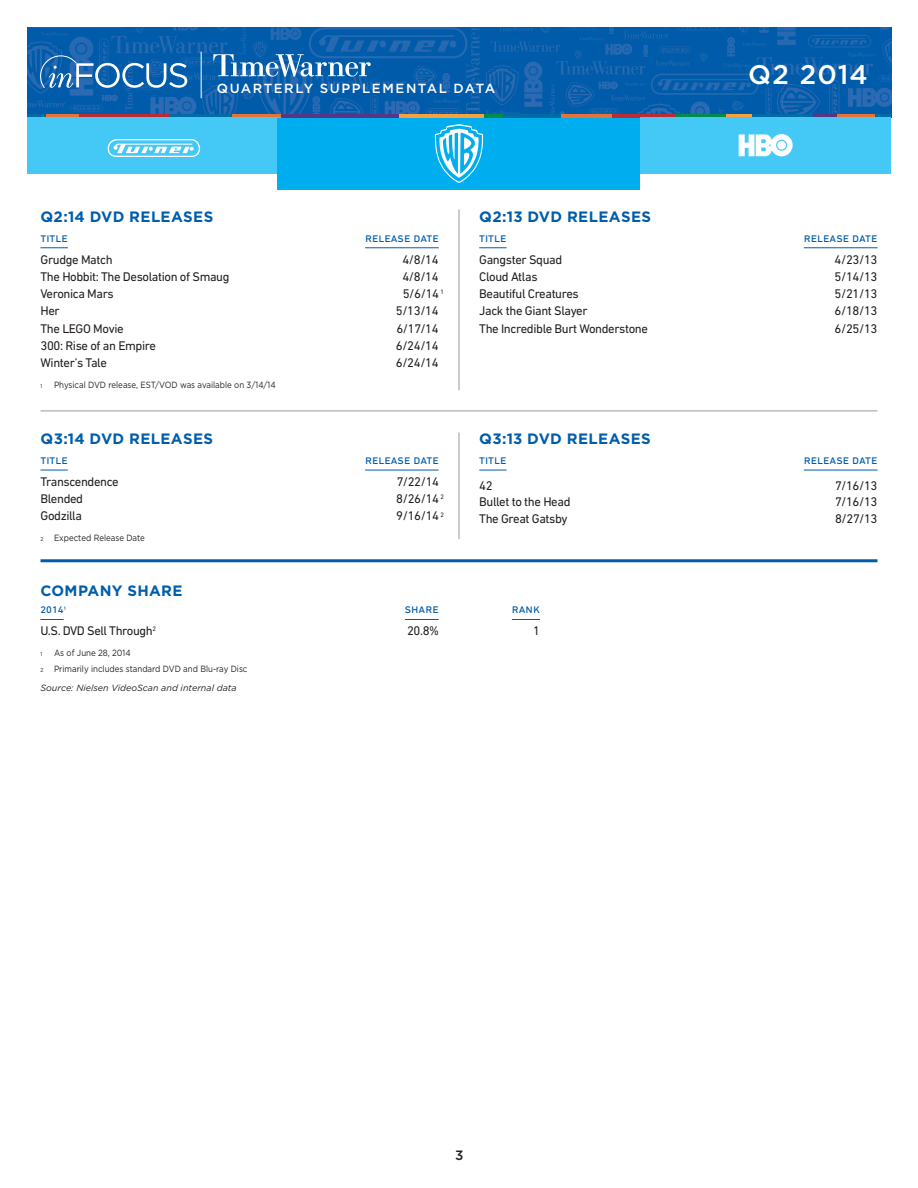
<style>
.page{position:relative;width:918px;height:1188px;background:#fff}
.page>*{position:absolute;margin:0;border:0;box-sizing:border-box;transform-origin:0 0}
.t1{font:500 26.85px "Gotham HTF";letter-spacing:.04em;color:#fff}
.subheads{font:700 15px "Gotham HTF";letter-spacing:.025em;color:#005daa}
.t2{font:500 13.5px "Gotham HTF";color:#231f20}
.t3{font:500 13.2px "Gotham HTF";letter-spacing:.115em;color:#fff}
._2_of_4_Metric{font:12.75px "DIN Next LT Pro";letter-spacing:-.03em;color:#231f20}
._2_Col_Metric{font:12.75px "DIN Next LT Pro";color:#005daa}
._2_Col_Metric_Body{font:12.75px "DIN Next LT Pro";letter-spacing:-.03em;color:#231f20}
._4_Col_Metric_Body{font:12.75px "DIN Next LT Pro";letter-spacing:-.03em;color:#231f20}
._4_Col_Metric{font:12.75px "DIN Next LT Pro";color:#005daa}
.t4{font:9px "Gotham HTF";color:#231f20;scale:.88 1}
.Source{font:italic 9px "Gotham HTF";color:#231f20}
.t5{font:5.7px "Gotham HTF";color:#231f20;scale:.88 1}
.s1{font-size:5.7px}
</style>
<div class="page">
<img style="left:27px;top:27px;width:864px;height:88px">
<svg style="left:40px;top:56px;width:147px;height:32px"></svg>
<hr style="left:201px;top:52px;width:1px;height:46px;background:#fff">
<svg style="left:213px;top:54px;width:158px;height:23px"></svg>
<hr style="left:27px;top:115px;width:19px;height:3px;background:#006ca5">
<hr style="left:46px;top:115px;width:33px;height:3px;background:#e47339">
<hr style="left:79px;top:115px;width:91px;height:3px;background:#b92c36">
<hr style="left:170px;top:115px;width:63px;height:3px;background:#006ca5">
<hr style="left:233px;top:115px;width:49px;height:3px;background:#e47339">
<hr style="left:282px;top:115px;width:118px;height:3px;background:#583686">
<hr style="left:400px;top:115px;width:85px;height:3px;background:#f5a13e">
<hr style="left:485px;top:115px;width:18px;height:3px;background:#008a4d">
<hr style="left:503px;top:115px;width:59px;height:3px;background:#006ca5">
<hr style="left:562px;top:115px;width:50px;height:3px;background:#e47339">
<hr style="left:612px;top:115px;width:63px;height:3px;background:#b92c36">
<hr style="left:675px;top:115px;width:51px;height:3px;background:#008a4d">
<hr style="left:726px;top:115px;width:27px;height:3px;background:#f5a13e">
<hr style="left:753px;top:115px;width:60px;height:3px;background:#006ca5">
<hr style="left:813px;top:115px;width:24px;height:3px;background:#583686">
<hr style="left:837px;top:115px;width:39px;height:3px;background:#e47339">
<hr style="left:876px;top:115px;width:15px;height:3px;background:#006ca5">
<div style="left:640px;top:118px;width:251px;height:56px;background:#44c8f5"></div>
<svg style="left:739px;top:134px;width:54px;height:22px"></svg>
<div style="left:27px;top:118px;width:254px;height:56px;background:#44c8f5"></div>
<svg style="left:108px;top:139px;width:92px;height:18px"></svg>
<div style="left:278px;top:118px;width:362px;height:72px;background:#00aeef"></div>
<svg style="left:435px;top:124px;width:49px;height:59px"></svg>
<hr style="left:459px;top:209px;width:1px;height:181px;background:#959ca2">
<svg style="left:40px;top:247px;width:28px;height:1px"></svg>
<hr style="left:365px;top:247px;width:74px;height:1px;background:#005daa">
<svg style="left:479px;top:247px;width:28px;height:1px"></svg>
<hr style="left:804px;top:247px;width:73px;height:1px;background:#005daa">
<hr style="left:459px;top:432px;width:1px;height:107px;background:#959ca2">
<svg style="left:40px;top:470px;width:28px;height:1px"></svg>
<hr style="left:365px;top:470px;width:74px;height:1px;background:#005daa">
<svg style="left:479px;top:470px;width:28px;height:1px"></svg>
<hr style="left:804px;top:470px;width:73px;height:1px;background:#005daa">
<hr style="left:40px;top:411px;width:838px;height:1px;background:#959ca2">
<svg style="left:40px;top:619px;width:24px;height:1px"></svg>
<hr style="left:405px;top:619px;width:34px;height:1px;background:#005daa">
<svg style="left:512px;top:619px;width:28px;height:1px"></svg>
<hr style="left:40px;top:559px;width:838px;height:3px;background:#005daa">
<p class="t3" style="left:217px;top:81px;width:280px">QUARTERLY SUPPLEMENTAL DATA</p>
<h1 class="t1" style="left:748px;top:59px;width:121px">Q2 2014</h1>
<p class="subheads" style="left:40px;top:208px;width:174px">Q2:14 DVD RELEASES</p>
<p class="_2_Col_Metric" style="left:40px;top:230px;width:29px">Title</p>
<p class="_2_Col_Metric" style="left:365px;top:230px;width:75px">Release Date</p>
<p class="_2_of_4_Metric" style="left:40px;top:252px;width:74px">Grudge Match</p>
<p class="_2_of_4_Metric" style="left:402px;top:252px;width:38px">4/8/14</p>
<p class="_2_of_4_Metric" style="left:40px;top:269px;width:191px">The Hobbit: The Desolation of Smaug</p>
<p class="_2_of_4_Metric" style="left:402px;top:269px;width:38px">4/8/14</p>
<p class="_2_of_4_Metric" style="left:40px;top:286px;width:75px">Veronica Mars</p>
<p class="_2_of_4_Metric" style="left:403px;top:286px;width:43px">5/6/14 <sup>1</sup></p>
<p class="_2_of_4_Metric" style="left:40px;top:304px;width:21px">Her</p>
<p class="_2_of_4_Metric" style="left:396px;top:304px;width:44px">5/13/14</p>
<p class="_2_of_4_Metric" style="left:40px;top:321px;width:85px">The LEGO Movie</p>
<p class="_2_of_4_Metric" style="left:396px;top:321px;width:44px">6/17/14</p>
<p class="_2_of_4_Metric" style="left:40px;top:338px;width:117px">300: Rise of an Empire</p>
<p class="_2_of_4_Metric" style="left:396px;top:338px;width:44px">6/24/14</p>
<p class="_2_of_4_Metric" style="left:40px;top:355px;width:68px">Winter’s Tale</p>
<p class="_2_of_4_Metric" style="left:396px;top:355px;width:44px">6/24/14</p>
<p class="t5" style="left:40px;top:382px;width:4px">1</p>
<p class="t4" style="left:54px;top:379px;width:253px">Physical DVD release, EST/VOD was available on 3/14/14</p>
<p class="subheads" style="left:40px;top:430px;width:174px">Q3:14 DVD RELEASES</p>
<p class="_2_Col_Metric" style="left:40px;top:452px;width:29px">Title</p>
<p class="_2_Col_Metric" style="left:365px;top:452px;width:75px">Release Date</p>
<p class="_2_of_4_Metric" style="left:40px;top:474px;width:80px">Transcendence</p>
<p class="_2_of_4_Metric" style="left:397px;top:474px;width:44px">7/22/14</p>
<p class="_2_of_4_Metric" style="left:40px;top:491px;width:44px">Blended</p>
<p class="_2_of_4_Metric" style="left:396px;top:491px;width:49px">8/26/14 <sup>2</sup></p>
<p class="_2_of_4_Metric" style="left:40px;top:509px;width:43px">Godzilla</p>
<p class="_2_of_4_Metric" style="left:396px;top:509px;width:49px">9/16/14 <sup>2</sup></p>
<p class="t4" style="left:40px;top:533px;width:120px"><span class="s1">2</span> Expected Release Date</p>
<p class="subheads" style="left:479px;top:208px;width:173px">Q2:13 DVD RELEASES</p>
<p class="_2_Col_Metric" style="left:479px;top:230px;width:29px">Title</p>
<p class="_2_Col_Metric" style="left:804px;top:230px;width:75px">Release Date</p>
<p class="_2_of_4_Metric" style="left:479px;top:252px;width:85px">Gangster Squad</p>
<p class="_2_of_4_Metric" style="left:835px;top:252px;width:44px">4/23/13</p>
<p class="_2_of_4_Metric" style="left:479px;top:269px;width:60px">Cloud Atlas</p>
<p class="_2_of_4_Metric" style="left:835px;top:269px;width:44px">5/14/13</p>
<p class="_2_of_4_Metric" style="left:479px;top:286px;width:101px">Beautiful Creatures</p>
<p class="_2_of_4_Metric" style="left:835px;top:286px;width:44px">5/21/13</p>
<p class="_2_of_4_Metric" style="left:479px;top:304px;width:110px">Jack the Giant Slayer</p>
<p class="_2_of_4_Metric" style="left:835px;top:304px;width:44px">6/18/13</p>
<p class="_2_of_4_Metric" style="left:479px;top:321px;width:170px">The Incredible Burt Wonderstone</p>
<p class="_2_of_4_Metric" style="left:835px;top:321px;width:44px">6/25/13</p>
<p class="subheads" style="left:479px;top:430px;width:173px">Q3:13 DVD RELEASES</p>
<p class="_2_Col_Metric" style="left:479px;top:452px;width:29px">Title</p>
<p class="_2_Col_Metric" style="left:804px;top:452px;width:75px">Release Date</p>
<p class="_2_Col_Metric_Body" style="left:479px;top:478px;width:15px">42</p>
<p class="_2_Col_Metric_Body" style="left:835px;top:478px;width:44px">7/16/13</p>
<p class="_2_Col_Metric_Body" style="left:479px;top:494px;width:93px">Bullet to the Head</p>
<p class="_2_Col_Metric_Body" style="left:835px;top:494px;width:44px">7/16/13</p>
<p class="_2_Col_Metric_Body" style="left:479px;top:511px;width:90px">The Great Gatsby</p>
<p class="_2_Col_Metric_Body" style="left:835px;top:511px;width:44px">8/27/13</p>
<p class="subheads" style="left:40px;top:582px;width:144px">COMPANY SHARE</p>
<p class="_4_Col_Metric_Body" style="left:40px;top:623px;width:117px">U.S. DVD Sell Through<sup>2</sup></p>
<p class="_4_Col_Metric_Body" style="left:407px;top:623px;width:34px">20.8%</p>
<p class="_4_Col_Metric_Body" style="left:533px;top:623px;width:8px">1</p>
<p class="t5" style="left:40px;top:651px;width:4px">1</p>
<p class="t4" style="left:54px;top:648px;width:89px">As of June 28, 2014</p>
<p class="t4" style="left:40px;top:664px;width:237px"><span class="s1">2</span> Primarily includes standard DVD and Blu-ray Disc</p>
<p class="Source" style="left:40px;top:682px;width:198px">Source: Nielsen VideoScan and internal data</p>
<p class="_4_Col_Metric" style="left:40px;top:602px;width:28px">2014<sup>1</sup></p>
<p class="_4_Col_Metric" style="left:405px;top:602px;width:35px">share</p>
<p class="_4_Col_Metric" style="left:512px;top:602px;width:30px">rank</p>
<p class="t2" style="left:455px;top:1147px;width:10px">3</p>
</div>
